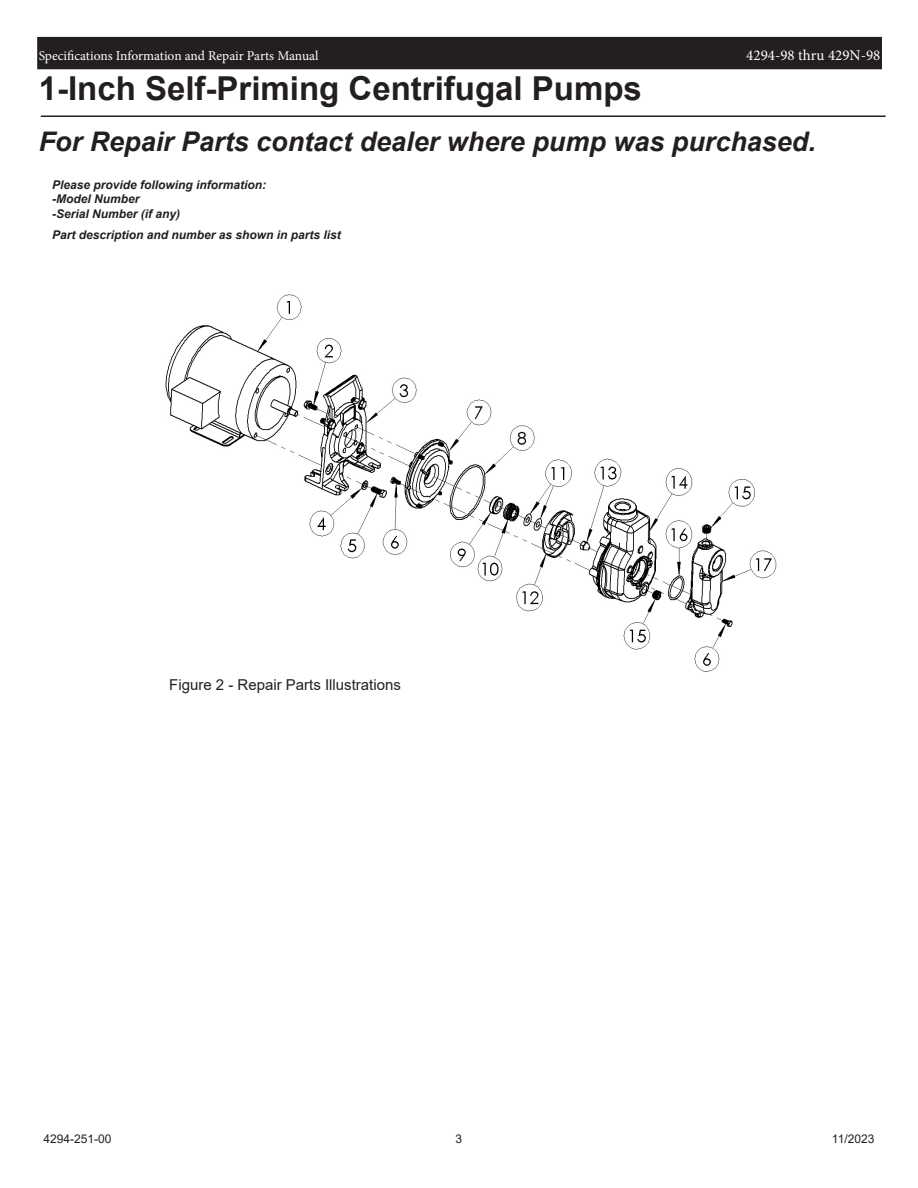
<style>
.page{position:relative;width:918px;height:1188px;background:#fff}
.page>*{position:absolute;margin:0;border:0;box-sizing:border-box;transform-origin:0 0}
.t1{font:700 33px "Arial";color:#231f20}
.t2{font:italic 700 27px "Arial";color:#231f20}
.t3{font:15px "Arial";color:#231f20}
.t4{font:15px "Minion Pro";color:#fff}
.t5{font:13.5px "Minion Pro";color:#fff}
.t6{font:italic 700 12px "Arial";color:#231f20}
.t7{font:12px "Arial";color:#231f20}
</style>
<div class="page">
<div style="left:38px;top:38px;width:843px;height:31px;background:#231f20"></div>
<div style="left:37px;top:37px;width:845px;height:32px;border:2px solid #231f20"></div>
<img style="left:165px;top:294px;width:612px;height:378px">
<hr style="left:41px;top:116px;width:845px;height:1px;background:#231f20">
<p class="t5" style="left:39px;top:46px;width:281px">Specifications Information and Repair Parts Manual</p>
<p class="t4" style="left:746px;top:45px;width:136px">4294-98 thru 429N-98</p>
<p class="t1" style="left:39px;top:65px;width:605px">1-Inch Self-Priming Centrifugal Pumps</p>
<p class="t2" style="left:39px;top:124px;width:779px">For Repair Parts contact dealer where pump was purchased.</p>
<p class="t6" style="left:52px;top:177px;width:216px">Please provide following information:</p>
<p class="t6" style="left:52px;top:191px;width:89px">-Model Number</p>
<p class="t6" style="left:52px;top:205px;width:130px">-Serial Number (if any)</p>
<p class="t6" style="left:52px;top:227px;width:290px">Part description and number as shown in parts list</p>
<p class="t3" style="left:169px;top:674px;width:233px">Figure 2 - Repair Parts Illustrations</p>
<p class="t7" style="left:44px;top:1131px;width:70px">4294-251-00</p>
<p class="t7" style="left:456px;top:1131px;width:8px">3</p>
<p class="t7" style="left:832px;top:1131px;width:44px">11/2023</p>
</div>
